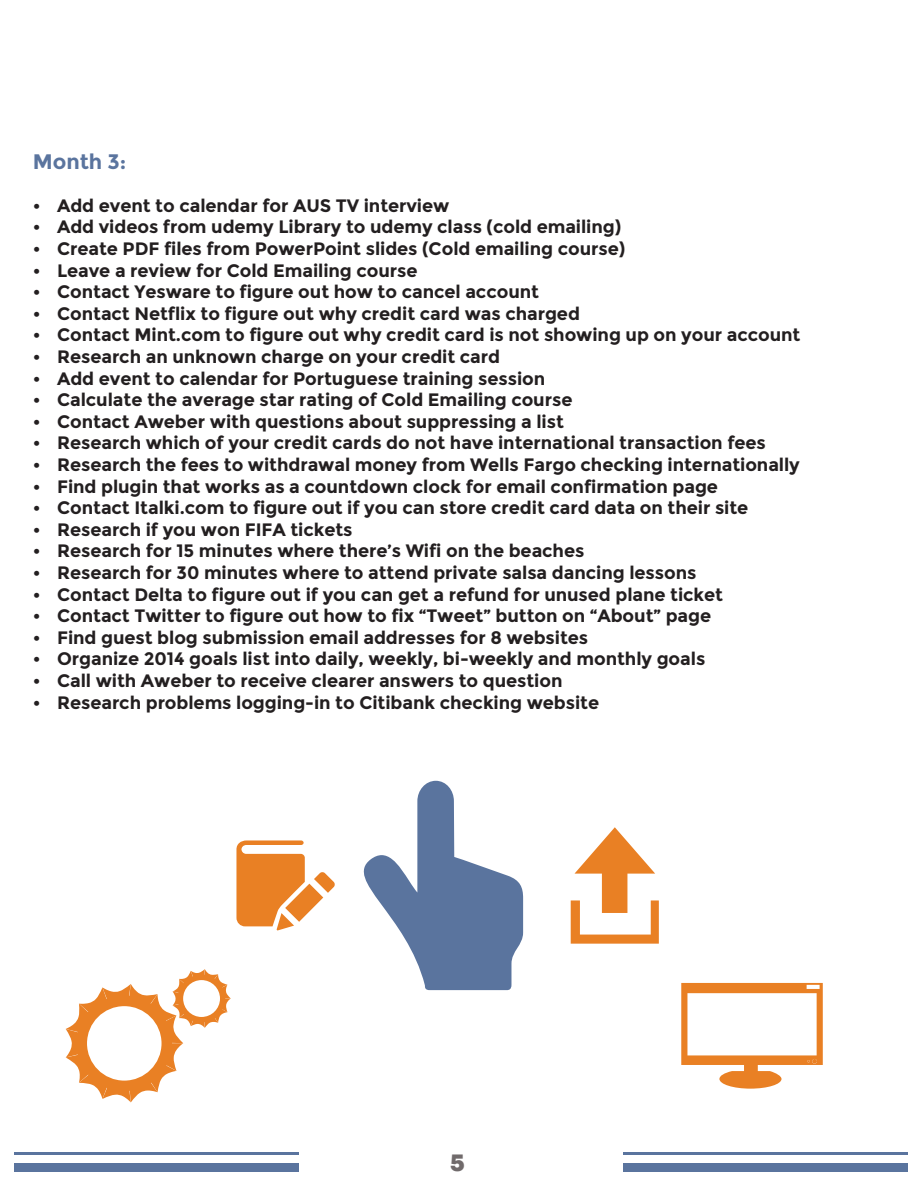
<style>
.page{position:relative;width:918px;height:1188px;background:#fff}
.page>*{position:absolute;margin:0;border:0;box-sizing:border-box;transform-origin:0 0}
.t1{font:900 24px "Chivo";color:#706a6b}
.t2{font:700 21px "Montserrat";letter-spacing:-.005em;color:#5a749e}
.t3{font:700 18px "Montserrat";letter-spacing:-.005em;color:#231f20}
</style>
<div class="page">
<hr style="left:14px;top:1153px;width:284px;height:2px;background:#5a749e">
<hr style="left:624px;top:1153px;width:284px;height:2px;background:#5a749e">
<div style="left:14px;top:1163px;width:284px;height:8px;background:#5a749e"></div>
<div style="left:624px;top:1163px;width:284px;height:8px;background:#5a749e"></div>
<svg style="left:571px;top:827px;width:88px;height:117px"></svg>
<svg style="left:66px;top:969px;width:165px;height:133px"></svg>
<svg style="left:681px;top:983px;width:142px;height:106px"></svg>
<svg style="left:363px;top:781px;width:160px;height:209px"></svg>
<svg style="left:236px;top:840px;width:99px;height:91px"></svg>
<p class="t2" style="left:33px;top:149px;width:95px">Month 3:</p>
<p class="t3" style="left:33px;top:195px;width:418px">• Add event to calendar for AUS TV interview</p>
<p class="t3" style="left:33px;top:216px;width:590px">• Add videos from udemy Library to udemy class (cold emailing)</p>
<p class="t3" style="left:33px;top:238px;width:594px">• Create PDF files from PowerPoint slides (Cold emailing course)</p>
<p class="t3" style="left:33px;top:260px;width:386px">• Leave a review for Cold Emailing course</p>
<p class="t3" style="left:33px;top:281px;width:508px">• Contact Yesware to figure out how to cancel account</p>
<p class="t3" style="left:33px;top:303px;width:549px">• Contact Netflix to figure out why credit card was charged</p>
<p class="t3" style="left:33px;top:324px;width:769px">• Contact Mint.com to figure out why credit card is not showing up on your account</p>
<p class="t3" style="left:33px;top:346px;width:469px">• Research an unknown charge on your credit card</p>
<p class="t3" style="left:33px;top:368px;width:514px">• Add event to calendar for Portuguese training session</p>
<p class="t3" style="left:33px;top:389px;width:541px">• Calculate the average star rating of Cold Emailing course</p>
<p class="t3" style="left:33px;top:411px;width:533px">• Contact Aweber with questions about suppressing a list</p>
<p class="t3" style="left:33px;top:432px;width:735px">• Research which of your credit cards do not have international transaction fees</p>
<p class="t3" style="left:33px;top:454px;width:768px">• Research the fees to withdrawal money from Wells Fargo checking internationally</p>
<p class="t3" style="left:33px;top:476px;width:687px">• Find plugin that works as a countdown clock for email confirmation page</p>
<p class="t3" style="left:33px;top:497px;width:717px">• Contact Italki.com to figure out if you can store credit card data on their site</p>
<p class="t3" style="left:33px;top:519px;width:321px">• Research if you won FIFA tickets</p>
<p class="t3" style="left:33px;top:540px;width:553px">• Research for 15 minutes where there’s Wifi on the beaches</p>
<p class="t3" style="left:33px;top:562px;width:665px">• Research for 30 minutes where to attend private salsa dancing lessons</p>
<p class="t3" style="left:33px;top:584px;width:692px">• Contact Delta to figure out if you can get a refund for unused plane ticket</p>
<p class="t3" style="left:33px;top:605px;width:680px">• Contact Twitter to figure out how to fix “Tweet” button on “About” page</p>
<p class="t3" style="left:33px;top:627px;width:557px">• Find guest blog submission email addresses for 8 websites</p>
<p class="t3" style="left:33px;top:648px;width:674px">• Organize 2014 goals list into daily, weekly, bi-weekly and monthly goals</p>
<p class="t3" style="left:33px;top:670px;width:531px">• Call with Aweber to receive clearer answers to question</p>
<p class="t3" style="left:33px;top:692px;width:568px">• Research problems logging-in to Citibank checking website</p>
<h1 class="t1" style="left:450px;top:1148px;width:16px">5</h1>
</div>
